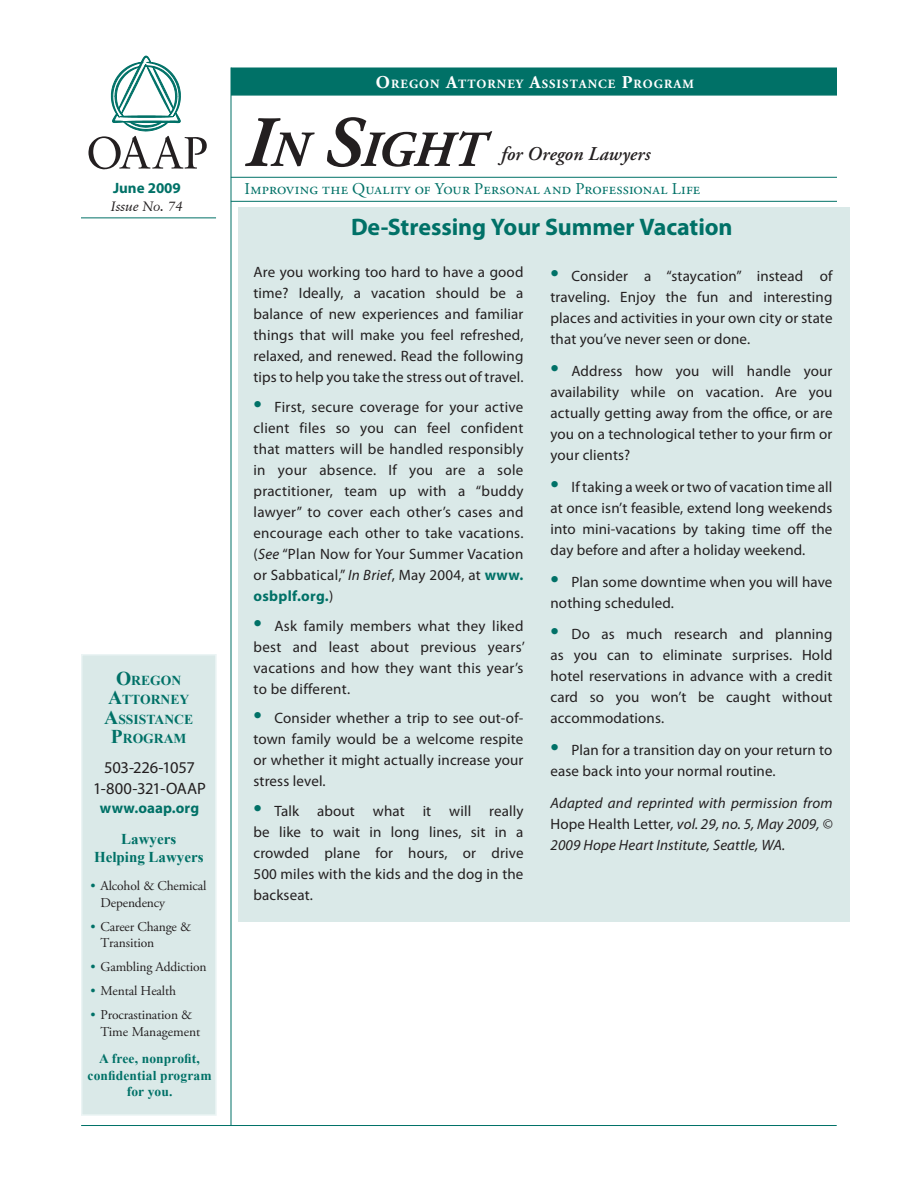
<style>
.page{position:relative;width:918px;height:1188px;background:#fff}
.page>*{position:absolute;margin:0;border:0;box-sizing:border-box;transform-origin:0 0}
.PLF_COVER{font:italic 700 50.4px "Adobe Garamond Pro";color:#231f20}
.BOX_headline{font:700 24px "Myriad Pro";letter-spacing:-.005em;color:#007167}
.t1{font:italic 600 19.5px "Adobe Garamond Pro";letter-spacing:.005em;color:#231f20}
.t2{font:16.5px "Adobe Garamond Pro";letter-spacing:.01em;color:#007167}
.BOX_headline-2{font:16.5px/21px "Myriad Pro";letter-spacing:-.015em;color:#231f20;text-align:center}
.BOX_body{font:15px/21px "Myriad Pro";letter-spacing:.01em;color:#231f20;text-align:justify}
.BOX_body-2{font:italic 15px/21px "Myriad Pro";letter-spacing:.01em;color:#231f20;text-align:justify}
.Story_subhead_Green{font:700 15px/18px "Times New Roman";color:#007167;text-align:center}
.BOX_headline-3{font:700 15px "Myriad Pro";letter-spacing:.005em;color:#007167}
.DATE{font:700 15px "Myriad Pro";color:#007167}
.MAST_caps_green{font:700 13.65px/19.5px "Times New Roman";color:#007167;text-align:center}
.Mast_Bullet{font:13.5px/16.5px "Adobe Garamond Pro";letter-spacing:-.01em;color:#231f20}
.Story_subhead_Green-2{font:700 13.5px/16.2px "Times New Roman";letter-spacing:.01em;color:#007167;text-align:center}
.TOC_Issue_No{font:italic 13.5px "Classical Garamond BT";color:#231f20}
.t3{font:700 12.6px "Adobe Garamond Pro";letter-spacing:.08em;color:#fff}
.s1{font-size:18px}
.s2{font-size:72px}
.s3{font-size:19.5px}
.s4{color:#007167}
.s5{font-size:30px;color:#007167}
.s6{font-style:italic}
.s7{font-weight:700;color:#007167}
.s8{font-style:normal}
</style>
<div class="page">
<div style="left:81px;top:654px;width:136px;height:462px;background:#dae9e8;border:2px solid #ebf4f4"></div>
<div style="left:231px;top:68px;width:606px;height:28px;background:#007167;border:2px solid #007167"></div>
<hr style="left:231px;top:177px;width:606px;height:1px;background:#007167">
<hr style="left:231px;top:201px;width:606px;height:1px;background:#007167">
<hr style="left:81px;top:218px;width:135px;height:1px;background:#007167">
<hr style="left:231px;top:68px;width:1px;height:1058px;background:#007167">
<hr style="left:81px;top:1125px;width:756px;height:1px;background:#007167">
<svg style="left:88px;top:56px;width:119px;height:113px"></svg>
<div style="left:238px;top:207px;width:612px;height:715px;background:#dae9e8"></div>
<p class="t3" style="left:376px;top:77px;width:319px"><span class="s1">O</span>REGON <span class="s1">A</span>TTORNEY <span class="s1">A</span>SSISTANCE <span class="s1">P</span>ROGRAM</p>
<p class="PLF_COVER" style="left:245px;top:121px;width:241px"><span class="s2">I</span>n <span class="s2">S</span>ight</p>
<p class="t1" style="left:501px;top:143px;width:151px">for Oregon Lawyers</p>
<p class="DATE" style="left:113px;top:178px;width:69px">June 2009</p>
<p class="t2" style="left:245px;top:179px;width:457px">Improving the Quality of Your Personal and Professional Life</p>
<p class="TOC_Issue_No" style="left:111px;top:198px;width:73px">Issue No. 74</p>
<p class="MAST_caps_green" style="left:104px;top:670px;width:90px"><span class="s3">O</span>REGON<br><span class="s3">A</span>TTORNEY<br><span class="s3">A</span>SSISTANCE<br><span class="s3">P</span>ROGRAM</p>
<p class="BOX_headline-2" style="left:93px;top:756px;width:114px">503-226-1057<br>1-800-321-OAAP</p>
<p class="BOX_headline-3" style="left:100px;top:798px;width:101px">www.oaap.org</p>
<p class="Story_subhead_Green" style="left:94px;top:830px;width:111px">Lawyers<br>Helping Lawyers</p>
<p class="Mast_Bullet" style="left:100px;top:878px;width:108px;text-indent:-10px"><span class="s4">•</span> Alcohol &amp; Chemical<br>Dependency</p>
<p class="Mast_Bullet" style="left:100px;top:919px;width:92px;text-indent:-10px"><span class="s4">•</span> Career Change &amp;<br>Transition</p>
<p class="Mast_Bullet" style="left:90px;top:959px;width:118px"><span class="s4">•</span> Gambling Addiction</p>
<p class="Mast_Bullet" style="left:90px;top:983px;width:87px"><span class="s4">•</span> Mental Health</p>
<p class="Mast_Bullet" style="left:100px;top:1007px;width:101px;text-indent:-10px"><span class="s4">•</span> Procrastination &amp;<br>Time Management</p>
<p class="Story_subhead_Green-2" style="left:88px;top:1051px;width:126px">A free, nonprofit, confidential program for you.</p>
<p class="BOX_headline" style="left:351px;top:211px;width:383px">De-Stressing Your Summer Vacation</p>
<p class="BOX_body" style="left:254px;top:262px;width:272px">Are you working too hard to have a good time? Ideally, a vacation should be a balance of new experiences and familiar things that will make you feel refreshed, relaxed, and renewed. Read the following tips to help you take the stress out of travel.</p>
<p class="BOX_body" style="left:254px;top:396px;width:272px"><span class="s5">•</span> First, secure coverage for your active client files so you can feel confident that matters will be handled responsibly in your absence. If you are a sole practitioner, team up with a “buddy lawyer” to cover each other’s cases and encourage each other to take vacations. (<span class="s6">See</span> “Plan Now for Your Summer Vacation or Sabbatical,” <span class="s6">In Brief</span>, May 2004, at <span class="s7">www. osbplf.org.</span>)</p>
<p class="BOX_body" style="left:254px;top:615px;width:273px"><span class="s5">•</span> Ask family members what they liked best and least about previous years’ vacations and how they want this year’s to be different.</p>
<p class="BOX_body" style="left:254px;top:708px;width:271px"><span class="s5">•</span> Consider whether a trip to see out-of&shy;town family would be a welcome respite or whether it might actually increase your stress level.</p>
<p class="BOX_body" style="left:254px;top:800px;width:272px"><span class="s5">•</span> Talk about what it will really be like to wait in long lines, sit in a crowded plane for hours, or drive 500 miles with the kids and the dog in the backseat.</p>
<p class="BOX_body" style="left:550px;top:265px;width:284px"><span class="s5">•</span> Consider a “staycation” instead of traveling. Enjoy the fun and interesting places and activities in your own city or state that you’ve never seen or done.</p>
<p class="BOX_body" style="left:550px;top:360px;width:284px"><span class="s5">•</span> Address how you will handle your availability while on vacation. Are you actually getting away from the office, or are you on a technological tether to your firm or your clients?</p>
<p class="BOX_body" style="left:550px;top:476px;width:283px"><span class="s5">•</span> If taking a week or two of vacation time all at once isn’t feasible, extend long weekends into mini-vacations by taking time off the day before and after a holiday weekend.</p>
<p class="BOX_body" style="left:550px;top:571px;width:283px"><span class="s5">•</span> Plan some downtime when you will have nothing scheduled.</p>
<p class="BOX_body" style="left:550px;top:624px;width:284px"><span class="s5">•</span> Do as much research and planning as you can to eliminate surprises. Hold hotel reservations in advance with a credit card so you won’t be caught without accommodations.</p>
<p class="BOX_body" style="left:550px;top:739px;width:283px"><span class="s5">•</span> Plan for a transition day on your return to ease back into your normal routine.</p>
<p class="BOX_body-2" style="left:550px;top:792px;width:284px">Adapted and reprinted with permission from <span class="s8">Hope Health Letter</span>, vol. 29, no. 5, May 2009, © 2009 Hope Heart Institute, Seattle, WA.</p>
</div>
